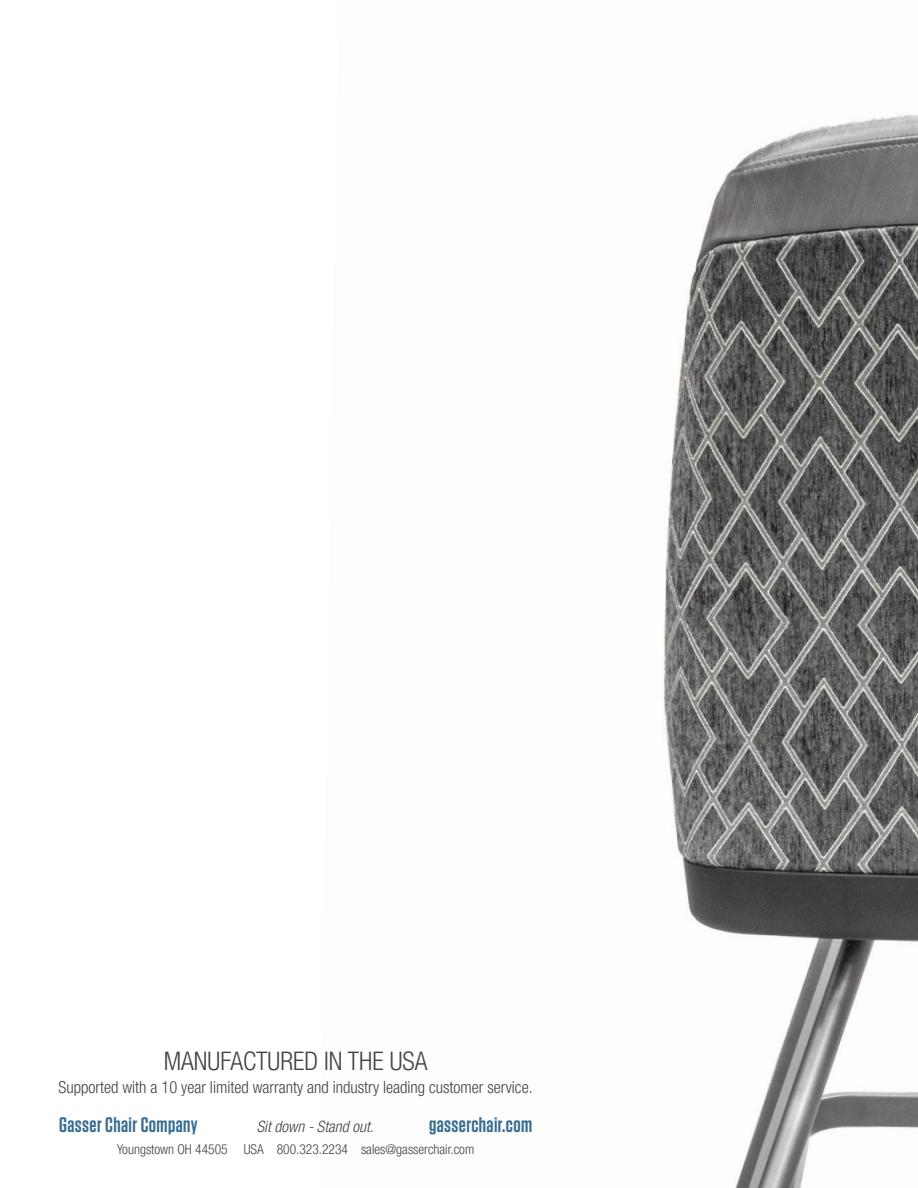
<style>
.page{position:relative;width:918px;height:1188px;background:#fff}
.page>*{position:absolute;margin:0;border:0;box-sizing:border-box;transform-origin:0 0}
.t1{font:300 condensed 25.5px "Helvetica Neue LT Pro";color:#424242}
.t2{font:600 21px "Tungsten";letter-spacing:.02em;color:#386e8f}
.t3{font:300 condensed 16.5px "Helvetica Neue LT Pro";color:#424242}
.t4{font:italic 300 condensed 15.6px "Helvetica Neue LT Pro";color:#424242}
.t5{font:300 condensed 13.5px "Helvetica Neue LT Pro";color:#424242}
</style>
<div class="page">
<img style="left:663px;top:114px;width:255px;height:1074px">
<p class="t1" style="left:164px;top:1046px;width:265px">MANUFACTURED IN THE USA</p>
<p class="t3" style="left:59px;top:1078px;width:476px">Supported with a 10 year limited warranty and industry leading customer service.</p>
<p class="t2" style="left:59px;top:1113px;width:140px">Gasser Chair Company</p>
<p class="t4" style="left:257px;top:1117px;width:118px">Sit down - Stand out.</p>
<p class="t2" style="left:429px;top:1113px;width:105px">gasserchair.com</p>
<p class="t5" style="left:117px;top:1142px;width:359px">Youngstown OH 44505 USA 800.323.2234 sales@gasserchair.com</p>
</div>
